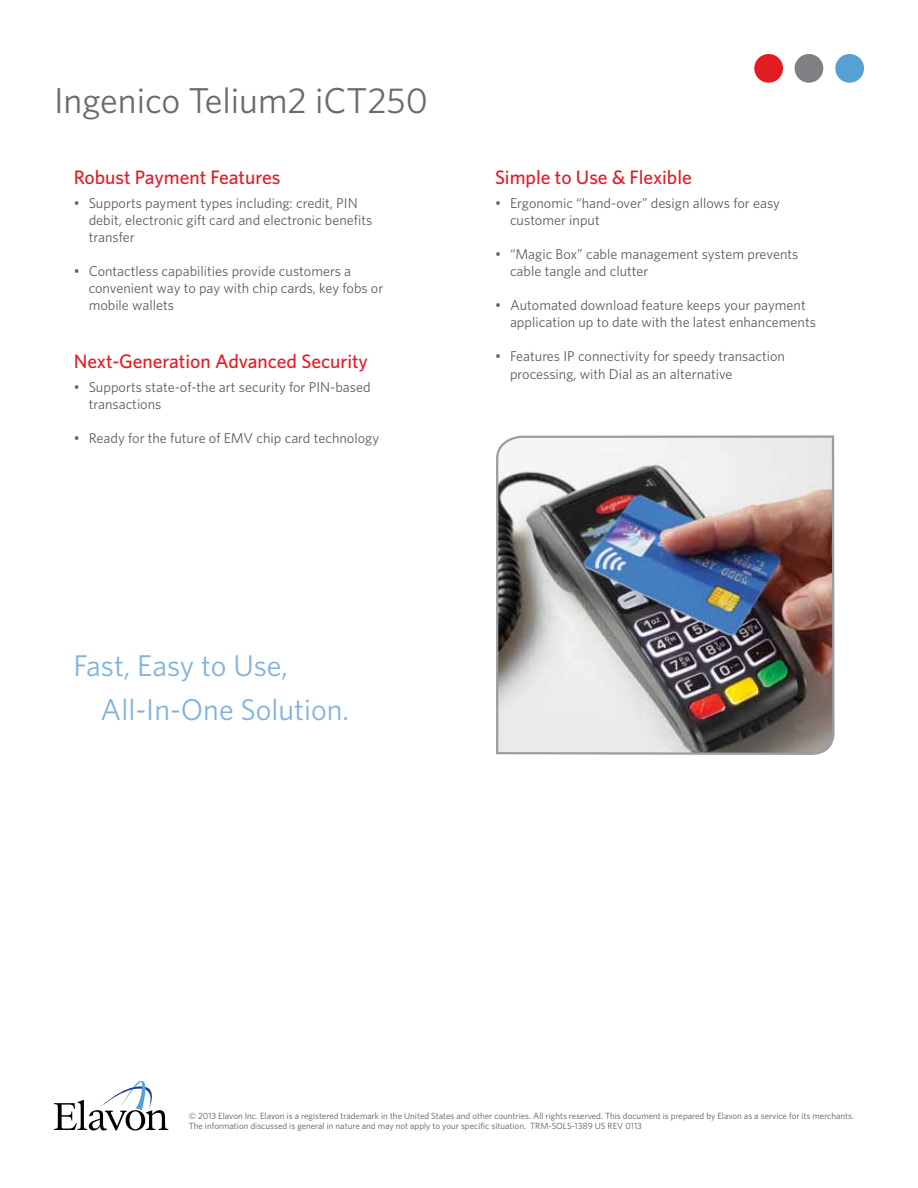
<style>
.page{position:relative;width:918px;height:1188px;background:#fff}
.page>*{position:absolute;margin:0;border:0;box-sizing:border-box;transform-origin:0 0}
.t1{font:36px "Whitney";color:#6a6b6d}
.t2{font:30px/43.5px "Whitney";color:#80b2dd}
.t3{font:500 19.5px "Whitney";color:#e31b23}
.t4{font:14.25px/17.1px "Whitney";color:#5d5d60}
.t5{font:9px/10.8px "Whitney";color:#5d5d60}
</style>
<div class="page">
<div style="left:835px;top:54px;width:29px;height:29px;background:#56a0d3;border-radius:50%"></div>
<div style="left:795px;top:54px;width:28px;height:29px;background:#7e8083;border-radius:50%"></div>
<div style="left:754px;top:54px;width:29px;height:29px;background:#e31b23;border-radius:50%"></div>
<img style="left:496px;top:435px;width:339px;height:320px">
<svg style="left:54px;top:1081px;width:114px;height:49px"></svg>
<h1 class="t1" style="left:54px;top:79px;width:376px">Ingenico Telium2 iCT250</h1>
<h3 class="t3" style="left:74px;top:165px;width:208px">Robust Payment Features</h3>
<p class="t4" style="left:89px;top:194px;width:285px;text-indent:-15px">• Supports payment types including: credit, PIN debit, electronic gift card and electronic benefits transfer</p>
<p class="t4" style="left:89px;top:262px;width:296px;text-indent:-15px">• Contactless capabilities provide customers a convenient way to pay with chip cards, key fobs or mobile wallets</p>
<h3 class="t3" style="left:74px;top:349px;width:296px">Next-Generation Advanced Security</h3>
<p class="t4" style="left:89px;top:378px;width:284px;text-indent:-15px">• Supports state-of-the art security for PIN-based transactions</p>
<p class="t4" style="left:74px;top:429px;width:307px">• Ready for the future of EMV chip card technology</p>
<h3 class="t3" style="left:495px;top:165px;width:198px">Simple to Use &amp; Flexible</h3>
<p class="t4" style="left:510px;top:194px;width:271px;text-indent:-15px">• Ergonomic “hand-over” design allows for easy customer input</p>
<p class="t4" style="left:510px;top:245px;width:290px;text-indent:-15px">• “Magic Box” cable management system prevents cable tangle and clutter</p>
<p class="t4" style="left:510px;top:296px;width:307px;text-indent:-15px">• Automated download feature keeps your payment application up to date with the latest enhancements</p>
<p class="t4" style="left:510px;top:348px;width:276px;text-indent:-15px">• Features IP connectivity for speedy transaction processing, with Dial as an alternative</p>
<h2 class="t2" style="left:101px;top:643px;width:250px;text-indent:-27px">Fast, Easy to Use,<br>All-In-One Solution.</h2>
<p class="t5" style="left:189px;top:1110px;width:667px">© 2013 Elavon Inc. Elavon is a registered trademark in the United States and other countries. All rights reserved. This document is prepared by Elavon as a service for its merchants.<br>The information discussed is general in nature and may not apply to your specific situation. TRM-SOLS-1389 US REV 0113</p>
</div>
